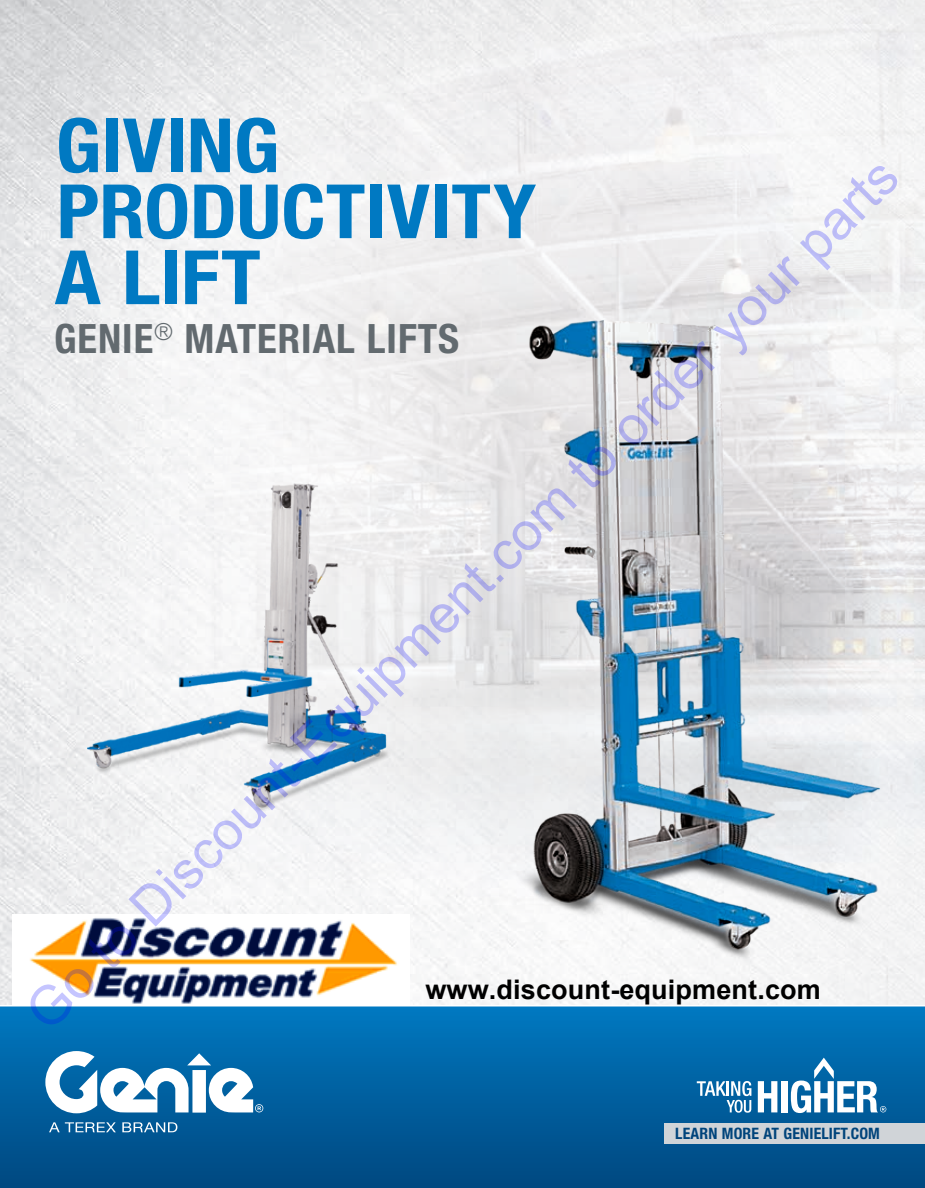
<style>
.page{position:relative;width:925px;height:1188px;background:#fff}
.page>*{position:absolute;margin:0;border:0;box-sizing:border-box;transform-origin:0 0}
.t1{font:700 condensed 75px/66px "Helvetica Neue LT Std";color:#0079c2;scale:1.1 1}
.t2{font:54px "Arial";color:rgb(0 0 255/.23)}
.t3{font:700 condensed 40.5px "Helvetica Neue LT Std";letter-spacing:.025em;color:#626a6f}
.t4{font:700 27px "Arial";letter-spacing:.005em;color:#000}
.t5{font:700 condensed 15.75px "Helvetica Neue LT Std";letter-spacing:.01em;color:#00447b}
</style>
<div class="page">
<img style="left:0;top:0;width:925px;height:1005px">
<img style="left:500px;top:308px;width:391px;height:664px">
<img style="left:87px;top:484px;width:325px;height:343px">
<div style="left:0;top:1006px;width:925px;height:182px;background:linear-gradient(to bottom,#0078c0,#004880)"></div>
<svg style="left:45px;top:1051px;width:218px;height:62px"></svg>
<svg style="left:49px;top:1122px;width:67px;height:10px"></svg>
<svg style="left:122px;top:1122px;width:55px;height:10px"></svg>
<svg style="left:697px;top:1081px;width:54px;height:32px"></svg>
<svg style="left:758px;top:1081px;width:19px;height:31px"></svg>
<div style="left:781px;top:1081px;width:6px;height:31px;background:#fff"></div>
<svg style="left:791px;top:1058px;width:95px;height:55px"></svg>
<div style="left:665px;top:1124px;width:260px;height:20px;background:#d0d4d8"></div>
<img style="left:12px;top:915px;width:398px;height:90px">
<h1 class="t1" style="left:55px;top:112px;width:439px">GIVING<br>PRODUCTIVITY<br>A LIFT</h1>
<p class="t3" style="left:54px;top:314px;width:407px">GENIE<sup>®</sup> MATERIAL LIFTS</p>
<p class="t2" style="left:9px;top:994px;width:1208px;rotate:-45deg">Go to Discount-Equipment.com to order your parts</p>
<p class="t4" style="left:425px;top:970px;width:397px">www.discount-equipment.com</p>
<p class="t5" style="left:675px;top:1124px;width:206px">LEARN MORE AT GENIELIFT.COM</p>
</div>
